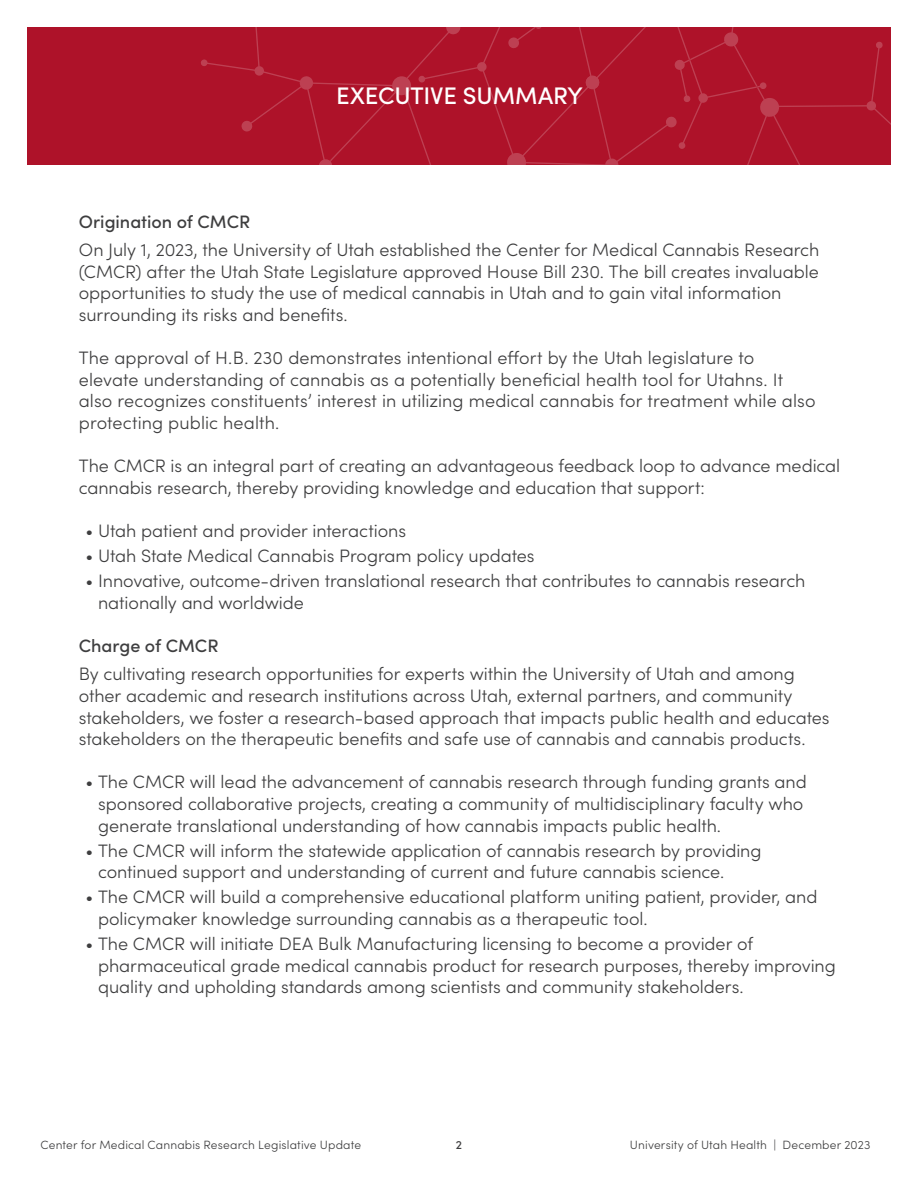
<style>
.page{position:relative;width:918px;height:1188px;background:#fff}
.page>*{position:absolute;margin:0;border:0;box-sizing:border-box;transform-origin:0 0}
.t1{font:500 24px "Sofia Pro";letter-spacing:-.005em;color:#fff}
.t2{font:300 18px/21.6px "Sofia Pro";letter-spacing:-.005em;color:#3e3e3f}
.t3{font:500 18px "Sofia Pro";letter-spacing:-.005em;color:#3e3e3f}
.t4{font:300 12px "Sofia Pro";letter-spacing:.015em;color:#3e3e3f}
.t5{font:500 12px "Sofia Pro";color:#3e3e3f}
</style>
<div class="page">
<div style="left:27px;top:27px;width:864px;height:137px;background:#ae1229"></div>
<svg style="left:201px;top:27px;width:175px;height:132px"></svg>
<svg style="left:319px;top:159px;width:14px;height:5px"></svg>
<svg style="left:718px;top:27px;width:173px;height:137px"></svg>
<svg style="left:376px;top:27px;width:342px;height:137px"></svg>
<p class="t1" style="left:336px;top:78px;width:248px">EXECUTIVE SUMMARY</p>
<p class="t3" style="left:79px;top:208px;width:173px">Origination of CMCR</p>
<p class="t2" style="left:79px;top:238px;width:742px">On July 1, 2023, the University of Utah established the Center for Medical Cannabis Research (CMCR) after the Utah State Legislature approved House Bill 230. The bill creates invaluable opportunities to study the use of medical cannabis in Utah and to gain vital information surrounding its risks and benefits.</p>
<p class="t2" style="left:79px;top:346px;width:738px">The approval of H.B. 230 demonstrates intentional effort by the Utah legislature to elevate understanding of cannabis as a potentially beneficial health tool for Utahns. It also recognizes constituents’ interest in utilizing medical cannabis for treatment while also protecting public health.</p>
<p class="t2" style="left:79px;top:454px;width:763px">The CMCR is an integral part of creating an advantageous feedback loop to advance medical cannabis research, thereby providing knowledge and education that support:</p>
<p class="t2" style="left:86px;top:519px;width:322px">• Utah patient and provider interactions</p>
<p class="t2" style="left:86px;top:544px;width:451px">• Utah State Medical Cannabis Program policy updates</p>
<p class="t2" style="left:98px;top:569px;width:709px;text-indent:-13px">• Innovative, outcome-driven translational research that contributes to cannabis research nationally and worldwide</p>
<p class="t3" style="left:79px;top:632px;width:141px">Charge of CMCR</p>
<p class="t2" style="left:79px;top:662px;width:752px">By cultivating research opportunities for experts within the University of Utah and among other academic and research institutions across Utah, external partners, and community stakeholders, we foster a research-based approach that impacts public health and educates stakeholders on the therapeutic benefits and safe use of cannabis and cannabis products.</p>
<p class="t2" style="left:98px;top:770px;width:710px;text-indent:-13px">• The CMCR will lead the advancement of cannabis research through funding grants and sponsored collaborative projects, creating a community of multidisciplinary faculty who generate translational understanding of how cannabis impacts public health.</p>
<p class="t2" style="left:98px;top:839px;width:665px;text-indent:-13px">• The CMCR will inform the statewide application of cannabis research by providing continued support and understanding of current and future cannabis science.</p>
<p class="t2" style="left:98px;top:885px;width:721px;text-indent:-13px">• The CMCR will build a comprehensive educational platform uniting patient, provider, and policymaker knowledge surrounding cannabis as a therapeutic tool.</p>
<p class="t2" style="left:98px;top:932px;width:739px;text-indent:-13px">• The CMCR will initiate DEA Bulk Manufacturing licensing to become a provider of pharmaceutical grade medical cannabis product for research purposes, thereby improving quality and upholding standards among scientists and community stakeholders.</p>
<p class="t4" style="left:40px;top:1136px;width:322px">Center for Medical Cannabis Research Legislative Update</p>
<p class="t5" style="left:456px;top:1136px;width:8px">2</p>
<p class="t4" style="left:630px;top:1136px;width:242px">University of Utah Health | December 2023</p>
</div>
